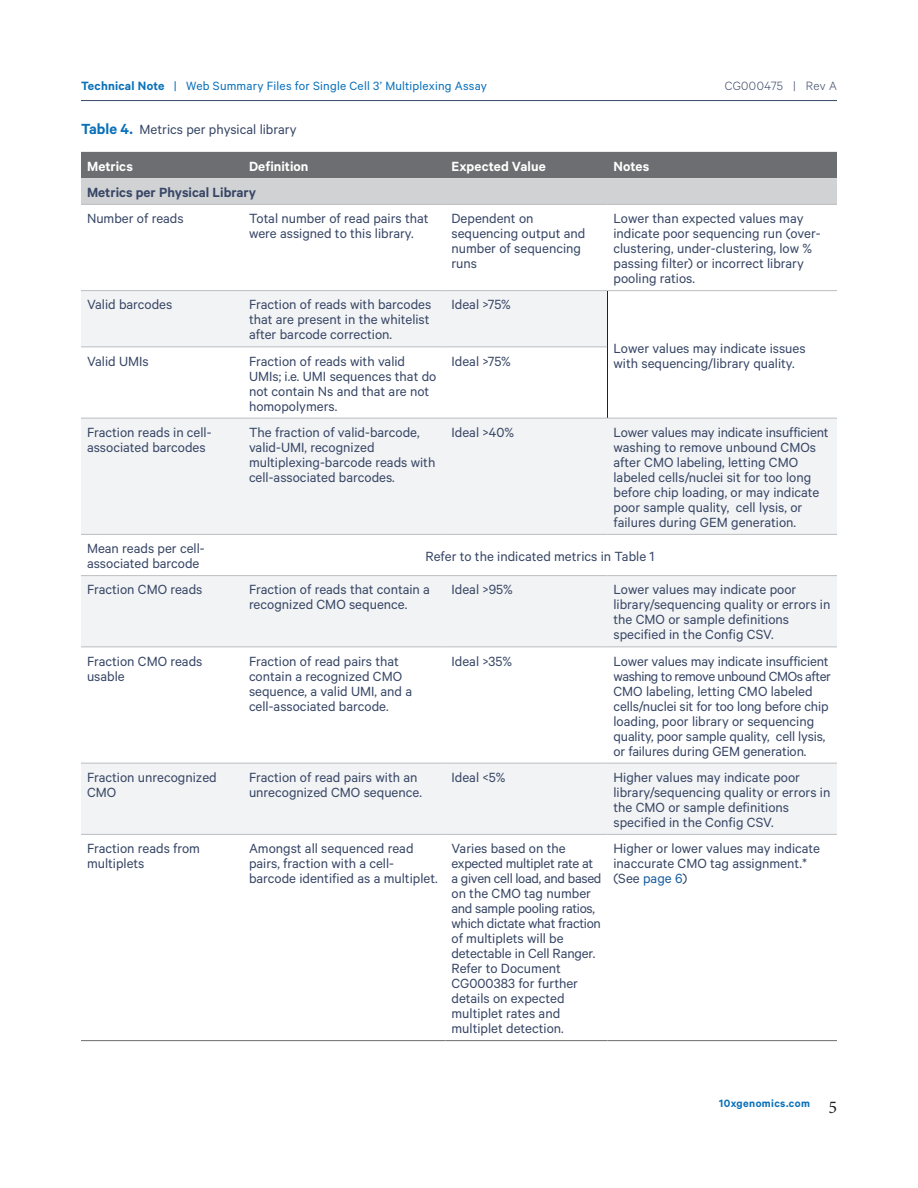
<style>
.page{position:relative;width:918px;height:1188px;background:#fff}
.page>*{position:absolute;margin:0;border:0;box-sizing:border-box;transform-origin:0 0}
.t1{font:18px "Minion Pro";color:#231f20}
.Table_Body{font:15px/15px "Calibre";color:#384766}
.Table_Header{font:600 15px "Calibre";letter-spacing:.005em;color:#fff}
.Figure_Legend_Body{font:15px "Calibre";color:#384766}
.Table_subheader{font:600 15px "Calibre";color:#384766}
.t2{font:13.5px "Calibre";letter-spacing:.015em;color:#0970b9}
.t3{font:300 13.5px "Calibre";letter-spacing:.025em;color:#384766}
.t4{font:600 12px "Calibre";letter-spacing:.035em;color:#0970b9}
.s1{font-weight:600}
.s2{font-weight:600;font-size:16.5px;color:#0970b9}
.s3{color:#175d9e}
</style>
<div class="page">
<hr style="left:81px;top:100px;width:756px;height:1px;background:#384766">
<svg style="left:81px;top:152px;width:756px;height:52px;background:#9fa0a2"></svg>
<svg style="left:81px;top:291px;width:756px;height:543px;fill:#f2f3f4"></svg>
<hr style="left:81px;top:204px;width:162px;height:1px;background:#bcbdc0">
<hr style="left:243px;top:204px;width:203px;height:1px;background:#bcbdc0">
<hr style="left:446px;top:204px;width:162px;height:1px;background:#bcbdc0">
<hr style="left:608px;top:204px;width:229px;height:1px;background:#bcbdc0">
<hr style="left:81px;top:290px;width:162px;height:1px;background:#bcbdc0">
<hr style="left:243px;top:290px;width:203px;height:1px;background:#bcbdc0">
<hr style="left:446px;top:290px;width:162px;height:1px;background:#bcbdc0">
<hr style="left:608px;top:290px;width:229px;height:1px;background:#bcbdc0">
<hr style="left:81px;top:346px;width:162px;height:1px;background:#bcbdc0">
<hr style="left:243px;top:346px;width:203px;height:1px;background:#bcbdc0">
<hr style="left:446px;top:346px;width:161px;height:1px;background:#bcbdc0">
<hr style="left:81px;top:418px;width:162px;height:1px;background:#bcbdc0">
<hr style="left:243px;top:418px;width:203px;height:1px;background:#bcbdc0">
<hr style="left:446px;top:418px;width:162px;height:1px;background:#bcbdc0">
<hr style="left:608px;top:418px;width:229px;height:1px;background:#bcbdc0">
<hr style="left:81px;top:534px;width:162px;height:1px;background:#bcbdc0">
<hr style="left:243px;top:534px;width:203px;height:1px;background:#bcbdc0">
<hr style="left:446px;top:534px;width:162px;height:1px;background:#bcbdc0">
<hr style="left:608px;top:534px;width:229px;height:1px;background:#bcbdc0">
<hr style="left:81px;top:575px;width:162px;height:1px;background:#bcbdc0">
<hr style="left:243px;top:575px;width:203px;height:1px;background:#bcbdc0">
<hr style="left:446px;top:575px;width:162px;height:1px;background:#bcbdc0">
<hr style="left:608px;top:575px;width:229px;height:1px;background:#bcbdc0">
<hr style="left:81px;top:646px;width:162px;height:1px;background:#bcbdc0">
<hr style="left:243px;top:646px;width:203px;height:1px;background:#bcbdc0">
<hr style="left:446px;top:646px;width:162px;height:1px;background:#bcbdc0">
<hr style="left:608px;top:646px;width:229px;height:1px;background:#bcbdc0">
<hr style="left:81px;top:763px;width:162px;height:1px;background:#bcbdc0">
<hr style="left:243px;top:763px;width:203px;height:1px;background:#bcbdc0">
<hr style="left:446px;top:763px;width:162px;height:1px;background:#bcbdc0">
<hr style="left:608px;top:763px;width:229px;height:1px;background:#bcbdc0">
<hr style="left:81px;top:834px;width:162px;height:1px;background:#bcbdc0">
<hr style="left:243px;top:834px;width:203px;height:1px;background:#bcbdc0">
<hr style="left:446px;top:834px;width:162px;height:1px;background:#bcbdc0">
<hr style="left:608px;top:834px;width:229px;height:1px;background:#bcbdc0">
<hr style="left:81px;top:1040px;width:162px;height:1px;background:#6c6d70">
<hr style="left:243px;top:1040px;width:203px;height:1px;background:#6c6d70">
<hr style="left:446px;top:1040px;width:162px;height:1px;background:#6c6d70">
<hr style="left:608px;top:1040px;width:229px;height:1px;background:#6c6d70">
<hr style="left:607px;top:291px;width:1px;height:56px;background:#231f20">
<hr style="left:607px;top:347px;width:1px;height:71px;background:#231f20">
<p class="t2" style="left:81px;top:78px;width:408px"><span class="s1">Technical Note</span> | Web Summary Files for Single Cell 3’ Multiplexing Assay</p>
<p class="t3" style="left:725px;top:78px;width:114px">CG000475 | Rev A</p>
<p class="Figure_Legend_Body" style="left:81px;top:120px;width:217px"><span class="s2">Table 4.</span> Metrics per physical library</p>
<p class="Table_Header" style="left:87px;top:157px;width:47px">Metrics</p>
<p class="Table_Header" style="left:249px;top:157px;width:61px">Definition</p>
<p class="Table_Header" style="left:452px;top:157px;width:96px">Expected Value</p>
<p class="Table_Header" style="left:614px;top:157px;width:37px">Notes</p>
<p class="Table_subheader" style="left:87px;top:183px;width:171px">Metrics per Physical Library</p>
<p class="Table_Body" style="left:87px;top:210px;width:98px">Number of reads</p>
<p class="Table_Body" style="left:249px;top:210px;width:181px">Total number of read pairs that were assigned to this library.</p>
<p class="Table_Body" style="left:452px;top:210px;width:135px">Dependent on sequencing output and number of sequencing runs</p>
<p class="Table_Body" style="left:614px;top:210px;width:209px">Lower than expected values may indicate poor sequencing run (over&shy;clustering, under-clustering, low % passing filter) or incorrect library pooling ratios.</p>
<p class="Table_Body" style="left:87px;top:297px;width:87px">Valid barcodes</p>
<p class="Table_Body" style="left:249px;top:297px;width:184px;text-align:justify">Fraction of reads with barcodes that are present in the whitelist after barcode correction.</p>
<p class="Table_Body" style="left:452px;top:297px;width:61px">Ideal &gt;75%</p>
<p class="Table_Body" style="left:614px;top:340px;width:194px">Lower values may indicate issues</p>
<p class="Table_Body" style="left:87px;top:353px;width:63px">Valid UMIs</p>
<p class="Table_Body" style="left:249px;top:353px;width:158px">Fraction of reads with valid</p>
<p class="Table_Body" style="left:614px;top:355px;width:183px">with sequencing/library quality.</p>
<p class="Table_Body" style="left:249px;top:368px;width:189px">UMIs; i.e. UMI sequences that do not contain Ns and that are not homopolymers.</p>
<p class="Table_Body" style="left:452px;top:353px;width:61px">Ideal &gt;75%</p>
<p class="Table_Body" style="left:87px;top:424px;width:126px">Fraction reads in cell&shy;associated barcodes</p>
<p class="Table_Body" style="left:249px;top:424px;width:188px">The fraction of valid-barcode, valid-UMI, recognized multiplexing-barcode reads with cell-associated barcodes.</p>
<p class="Table_Body" style="left:452px;top:424px;width:64px">Ideal &gt;40%</p>
<p class="Table_Body" style="left:614px;top:424px;width:217px">Lower values may indicate insufficient washing to remove unbound CMOs after CMO labeling, letting CMO labeled cells/nuclei sit for too long before chip loading, or may indicate poor sample quality, cell lysis, or failures during GEM generation.</p>
<p class="Table_Body" style="left:87px;top:540px;width:119px">Mean reads per cell&shy;associated barcode</p>
<p class="Table_Body" style="left:426px;top:548px;width:230px">Refer to the indicated metrics in Table 1</p>
<p class="Table_Body" style="left:87px;top:582px;width:117px">Fraction CMO reads</p>
<p class="Table_Body" style="left:249px;top:582px;width:182px">Fraction of reads that contain a recognized CMO sequence.</p>
<p class="Table_Body" style="left:452px;top:582px;width:63px">Ideal &gt;95%</p>
<p class="Table_Body" style="left:614px;top:582px;width:218px">Lower values may indicate poor library/sequencing quality or errors in the CMO or sample definitions specified in the Config CSV.</p>
<p class="Table_Body" style="left:87px;top:653px;width:117px">Fraction CMO reads usable</p>
<p class="Table_Body" style="left:249px;top:653px;width:165px">Fraction of read pairs that contain a recognized CMO sequence, a valid UMI, and a cell-associated barcode.</p>
<p class="Table_Body" style="left:452px;top:653px;width:62px">Ideal &gt;35%</p>
<p class="Table_Body" style="left:614px;top:653px;width:219px">Lower values may indicate insufficient washing to remove unbound CMOs after CMO labeling, letting CMO labeled cells/nuclei sit for too long before chip loading, poor library or sequencing quality, poor sample quality, cell lysis, or failures during GEM generation.</p>
<p class="Table_Body" style="left:87px;top:769px;width:131px">Fraction unrecognized<br>CMO</p>
<p class="Table_Body" style="left:249px;top:769px;width:174px">Fraction of read pairs with an unrecognized CMO sequence.</p>
<p class="Table_Body" style="left:452px;top:769px;width:55px">Ideal &lt;5%</p>
<p class="Table_Body" style="left:614px;top:769px;width:218px">Higher values may indicate poor library/sequencing quality or errors in the CMO or sample definitions specified in the Config CSV.</p>
<p class="Table_Body" style="left:87px;top:840px;width:115px">Fraction reads from multiplets</p>
<p class="Table_Body" style="left:249px;top:840px;width:190px">Amongst all sequenced read pairs, fraction with a cell&shy;barcode identified as a multiplet.</p>
<p class="Table_Body" style="left:452px;top:840px;width:151px">Varies based on the expected multiplet rate at a given cell load, and based on the CMO tag number and sample pooling ratios, which dictate what fraction of multiplets will be detectable in Cell Ranger.<br>Refer to Document<br>CG000383 for further details on expected multiplet rates and multiplet detection.</p>
<p class="Table_Body" style="left:614px;top:840px;width:208px">Higher or lower values may indicate inaccurate CMO tag assignment.* (See <span class="s3">page 6</span>)</p>
<p class="t4" style="left:719px;top:1096px;width:92px">10xgenomics.com</p>
<p class="t1" style="left:828px;top:1095px;width:10px">5</p>
</div>
